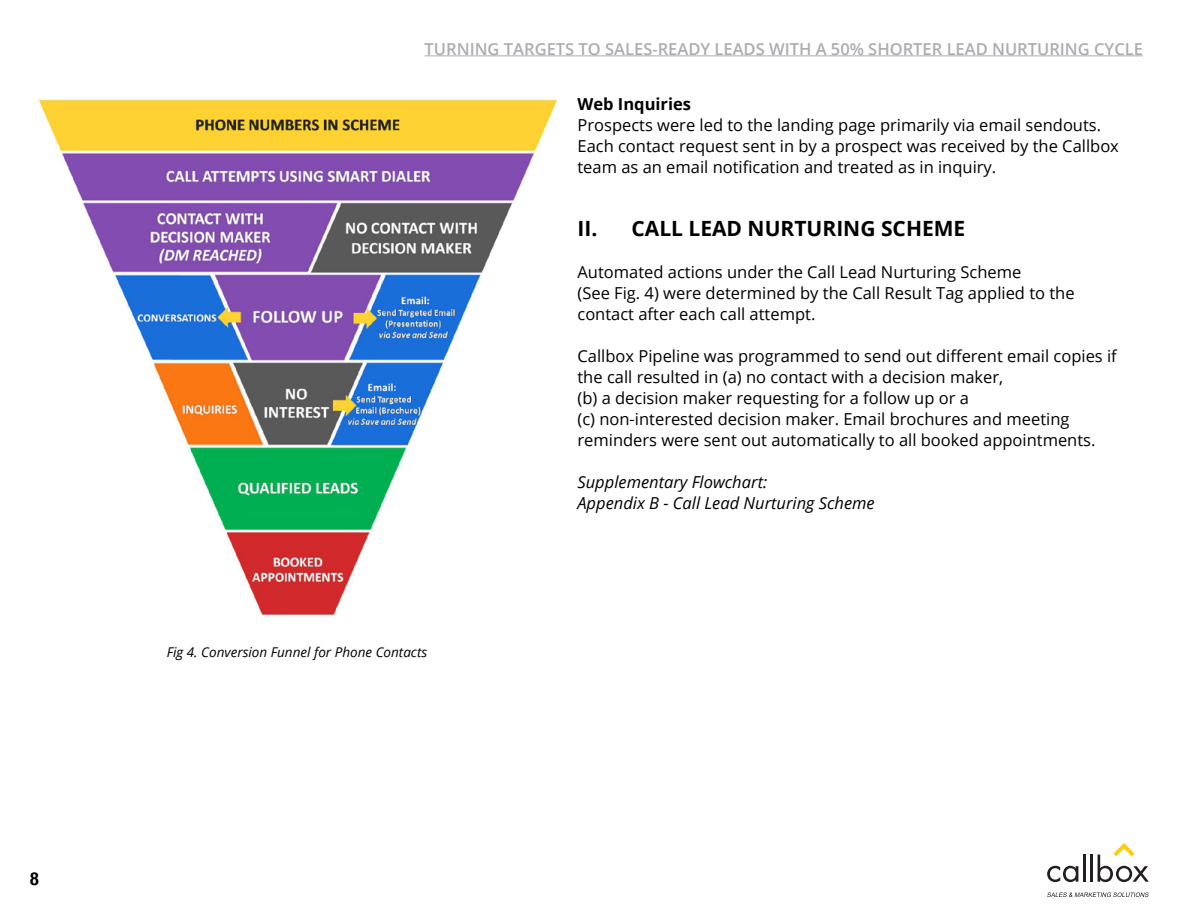
<style>
.page{position:relative;width:1188px;height:918px;background:#fff}
.page>*{position:absolute;margin:0;border:0;box-sizing:border-box;transform-origin:0 0}
.t1{font:700 21px "Open Sans";color:#000}
.t2{font:700 condensed 18px "Helvetica Neue LT Com";color:#000}
.t3{font:16.5px/21px "Open Sans";color:#000}
.t4{font:600 16.5px "Open Sans";color:#abadb0}
.t5{font:italic 16.5px/21px "Open Sans";color:#000}
.t6{font:700 16.5px "Open Sans";color:#000}
.t7{font:italic 13.5px "Open Sans";color:#000}
</style>
<div class="page">
<hr style="left:425px;top:55px;width:718px;height:1px;background:#abadb0">
<svg style="left:1047px;top:892px;width:102px;height:5px"></svg>
<svg style="left:1047px;top:866px;width:31px;height:16px"></svg>
<hr style="left:1083px;top:855px;width:3px;height:27px;background:#231f20">
<hr style="left:1090px;top:855px;width:3px;height:27px;background:#231f20">
<svg style="left:1098px;top:843px;width:51px;height:39px"></svg>
<img style="left:37px;top:98px;width:522px;height:518px">
<p class="t2" style="left:30px;top:868px;width:10px">8</p>
<p class="t4" style="left:425px;top:37px;width:720px">TURNING TARGETS TO SALES-READY LEADS WITH A 50% SHORTER LEAD N URTURING CYCLE</p>
<p class="t6" style="left:578px;top:92px;width:115px">WEB I NQUIRIES</p>
<p class="t3" style="left:578px;top:114px;width:543px">Prospects were led to the landing page primarily via email sendouts.<br>Each contact request sent in by a prospect was received by the Callbox team as an email notification and treated as in inquiry.</p>
<p class="t7" style="left:167px;top:643px;width:262px">Fig 4. Conversion Funnel for Phone Contacts</p>
<p class="t1" style="left:578px;top:214px;width:389px">II. CALL LEAD N URTURING SCHEM E</p>
<p class="t3" style="left:578px;top:261px;width:499px">Automated actions under the Call Lead Nurturing Scheme<br>(See Fig. 4) were determined by the Call Result Tag applied to the contact after each call attempt.</p>
<p class="t3" style="left:578px;top:345px;width:541px">Callbox Pipeline was programmed to send out different email copies if the call resulted in (a) no contact with a decision maker,<br>(b) a decision maker requesting for a follow up or a<br>(c) non-interested decision maker. Email brochures and meeting reminders were sent out automatically to all booked appointments.</p>
<p class="t5" style="left:578px;top:471px;width:299px">Supplementary Flowchart:<br>Appendix B - Call Lead Nurturing Scheme</p>
</div>
